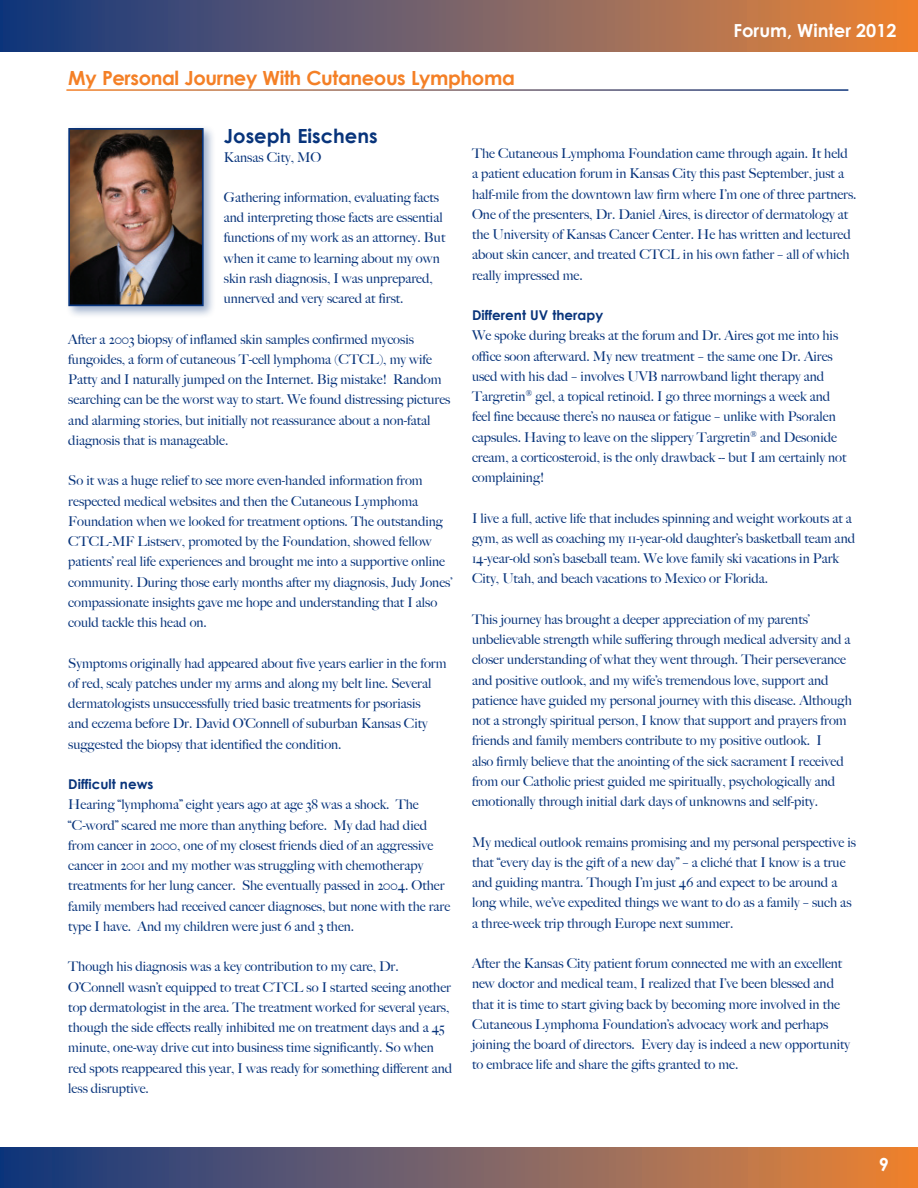
<style>
.page{position:relative;width:918px;height:1188px;background:#fff}
.page>*{position:absolute;margin:0;border:0;box-sizing:border-box;transform-origin:0 0}
.t1{font:700 19.5px "Century Gothic";letter-spacing:-.02em;color:#f48026}
.t2{font:700 19.5px "Century Gothic";color:#08347b}
.t3{font:700 18px "Century Gothic";color:#fff}
.t4{font:500 13.5px/20.2px "Big Caslon";color:#08347b}
.t5{font:700 13.5px "Century Gothic";color:#08347b}
</style>
<div class="page">
<svg style="left:0;top:1px;width:918px;height:51px;background:#7d6161"></svg>
<svg style="left:0;top:1147px;width:918px;height:41px;background:#7c6062"></svg>
<div style="left:65px;top:125px;width:152px;height:194px;background:#08347b;opacity:.39"></div>
<img style="left:71px;top:131px;width:130px;height:172px">
<div style="left:68px;top:128px;width:136px;height:178px;border:2px solid #08347b"></div>
<h2 class="t3" style="left:733px;top:19px;width:165px">Forum, Winter 2012</h2>
<h1 class="t1" style="left:68px;top:66px;width:448px">My Personal Journey With Cutaneous Lymphoma</h1>
<h1 class="t2" style="left:224px;top:123px;width:155px">Joseph Eischens</h1>
<p class="t4" style="left:224px;top:147px;width:99px">Kansas City, MO</p>
<p class="t4" style="left:224px;top:187px;width:223px">Gathering information, evaluating facts and interpreting those facts are essential functions of my work as an attorney. But when it came to learning about my own skin rash diagnosis, I was unprepared, unnerved and very scared at first.</p>
<p class="t4" style="left:68px;top:329px;width:384px">After a 2003 biopsy of inflamed skin samples confirmed mycosis fungoides, a form of cutaneous T-cell lymphoma (CTCL), my wife Patty and I naturally jumped on the Internet. Big mistake! Random searching can be the worst way to start. We found distressing pictures and alarming stories, but initially not reassurance about a non-fatal diagnosis that is manageable.</p>
<p class="t4" style="left:68px;top:471px;width:385px">So it was a huge relief to see more even-handed information from respected medical websites and then the Cutaneous Lymphoma Foundation when we looked for treatment options. The outstanding CTCL-MF Listserv, promoted by the Foundation, showed fellow patients’ real life experiences and brought me into a supportive online community. During those early months after my diagnosis, Judy Jones’ compassionate insights gave me hope and understanding that I also could tackle this head on.</p>
<p class="t4" style="left:68px;top:653px;width:380px">Symptoms originally had appeared about five years earlier in the form of red, scaly patches under my arms and along my belt line. Several dermatologists unsuccessfully tried basic treatments for psoriasis<br>and eczema before Dr. David O’Connell of suburban Kansas City suggested the biopsy that identified the condition.</p>
<p class="t5" style="left:68px;top:776px;width:87px">Difficult news</p>
<p class="t4" style="left:68px;top:795px;width:383px">Hearing “lymphoma” eight years ago at age 38 was a shock. The “C-word” scared me more than anything before. My dad had died from cancer in 2000, one of my closest friends died of an aggressive cancer in 2001 and my mother was struggling with chemotherapy treatments for her lung cancer. She eventually passed in 2004. Other family members had received cancer diagnoses, but none with the rare type I have. And my children were just 6 and 3 then.</p>
<p class="t4" style="left:68px;top:957px;width:385px">Though his diagnosis was a key contribution to my care, Dr.<br>O’Connell wasn’t equipped to treat CTCL so I started seeing another top dermatologist in the area. The treatment worked for several years, though the side effects really inhibited me on treatment days and a 45 minute, one-way drive cut into business time significantly. So when red spots reappeared this year, I was ready for something different and less disruptive.</p>
<p class="t4" style="left:472px;top:143px;width:386px">The Cutaneous Lymphoma Foundation came through again. It held a patient education forum in Kansas City this past September, just a half-mile from the downtown law firm where I’m one of three partners.<br>One of the presenters, Dr. Daniel Aires, is director of dermatology at the University of Kansas Cancer Center. He has written and lectured about skin cancer, and treated CTCL in his own father – all of which really impressed me.</p>
<p class="t5" style="left:472px;top:307px;width:133px">Different UV therapy</p>
<p class="t4" style="left:472px;top:326px;width:376px">We spoke during breaks at the forum and Dr. Aires got me into his office soon afterward. My new treatment – the same one Dr. Aires used with his dad – involves UVB narrowband light therapy and Targretin® gel, a topical retinoid. I go three mornings a week and feel fine because there’s no nausea or fatigue – unlike with Psoralen capsules. Having to leave on the slippery Targretin® and Desonide cream, a corticosteroid, is the only drawback -- but I am certainly not complaining!</p>
<p class="t4" style="left:472px;top:508px;width:385px">I live a full, active life that includes spinning and weight workouts at a gym, as well as coaching my 11-year-old daughter’s basketball team and 14-year-old son’s baseball team. We love family ski vacations in Park City, Utah, and beach vacations to Mexico or Florida.</p>
<p class="t4" style="left:472px;top:609px;width:381px">This journey has brought a deeper appreciation of my parents’ unbelievable strength while suffering through medical adversity and a closer understanding of what they went through. Their perseverance and positive outlook, and my wife’s tremendous love, support and patience have guided my personal journey with this disease. Although not a strongly spiritual person, I know that support and prayers from friends and family members contribute to my positive outlook. I<br>also firmly believe that the anointing of the sick sacrament I received from our Catholic priest guided me spiritually, psychologically and emotionally through initial dark days of unknowns and self-pity.</p>
<p class="t4" style="left:472px;top:832px;width:385px">My medical outlook remains promising and my personal perspective is that “every day is the gift of a new day” – a cliché that I know is a true and guiding mantra. Though I’m just 46 and expect to be around a long while, we’ve expedited things we want to do as a family – such as a three-week trip through Europe next summer.</p>
<p class="t4" style="left:472px;top:953px;width:380px">After the Kansas City patient forum connected me with an excellent new doctor and medical team, I realized that I’ve been blessed and that it is time to start giving back by becoming more involved in the Cutaneous Lymphoma Foundation’s advocacy work and perhaps joining the board of directors. Every day is indeed a new opportunity to embrace life and share the gifts granted to me.</p>
<h2 class="t3" style="left:879px;top:1153px;width:12px">9</h2>
</div>
